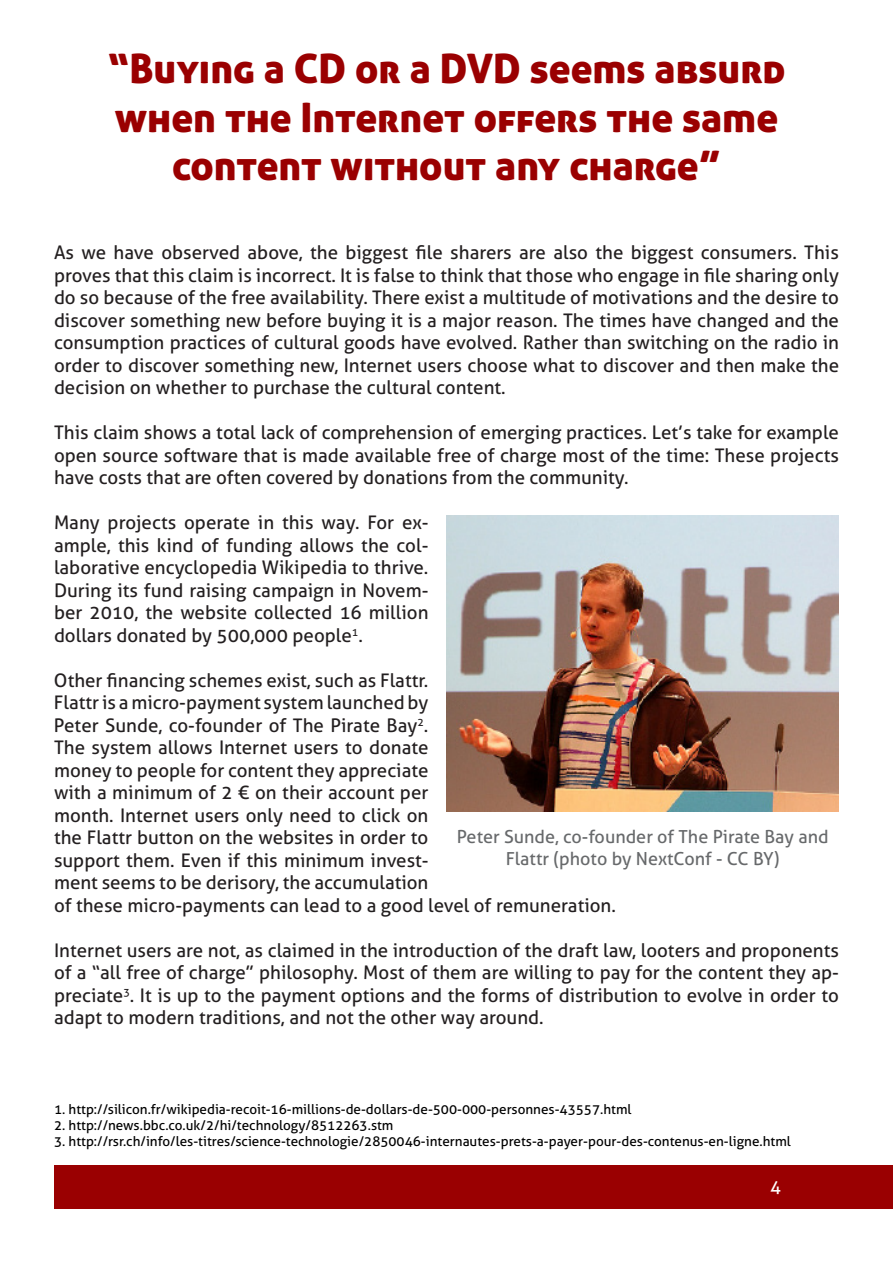
<style>
.page{position:relative;width:893px;height:1263px;background:#fff}
.page>*{position:absolute;margin:0;border:0;box-sizing:border-box;transform-origin:0 0}
.t1{font:40.5px/48.6px "Aller Display";color:#9a0001;text-align:center}
.t2{font:18.75px/22.5px "Aller";color:#231f20;text-align:justify}
.t3{font:18px/21.6px "Aller";color:#67696b;text-align:center}
.t4{font:18px "Aller";color:#fff}
.t5{font:13.5px "Aller";color:#000}
</style>
<div class="page">
<div style="left:54px;top:1165px;width:839px;height:44px;background:#9a0001"></div>
<img style="left:446px;top:515px;width:393px;height:296px">
<h1 class="t1" style="left:107px;top:44px;width:680px">“Buying a CD or a DVD seems absurd when the Internet offers the same content without any charge”</h1>
<p class="t2" style="left:54px;top:241px;width:787px">As we have observed above, the biggest file sharers are also the biggest consumers. This proves that this claim is incorrect. It is false to think that those who engage in file sharing only do so because of the free availability. There exist a multitude of motivations and the desire to discover something new before buying it is a major reason. The times have changed and the consumption practices of cultural goods have evolved. Rather than switching on the radio in order to discover something new, Internet users choose what to discover and then make the decision on whether to purchase the cultural content.</p>
<p class="t2" style="left:54px;top:421px;width:786px">This claim shows a total lack of comprehension of emerging practices. Let’s take for example open source software that is made available free of charge most of the time: These projects have costs that are often covered by donations from the community.</p>
<p class="t2" style="left:54px;top:511px;width:376px">Many projects operate in this way. For ex&shy;ample, this kind of funding allows the col&shy;laborative encyclopedia Wikipedia to thrive.<br>During its fund raising campaign in Novem&shy;ber 2010, the website collected 16 million dollars donated by 500,000 people<sup>1</sup>.</p>
<p class="t2" style="left:54px;top:669px;width:563px;text-align:left">Other financing schemes exist, such as Flattr.<br>Flattr is a micro-payment system launched by<br>Peter Sunde, co-founder of The Pirate Bay<sup>2</sup>.<br>The system allows Internet users to donate<br>money to people for content they appreciate<br>with a minimum of 2 € on their account per<br>month. Internet users only need to click on<br>the Flattr button on the websites in order to<br>support them. Even if this minimum invest-<br>ment seems to be derisory, the accumulation<br>of these micro-payments can lead to a good level of remuneration.</p>
<p class="t2" style="left:54px;top:939px;width:786px">Internet users are not, as claimed in the introduction of the draft law, looters and proponents of a “all free of charge” philosophy. Most of them are willing to pay for the content they ap&shy;preciate<sup>3</sup>. It is up to the payment options and the forms of distribution to evolve in order to adapt to modern traditions, and not the other way around.</p>
<p class="t3" style="left:457px;top:826px;width:373px">Peter Sunde, co-founder of The Pirate Bay and<br>Flattr (photo by NextConf - CC BY)</p>
<p class="t5" style="left:54px;top:1101px;width:579px">1. http://silicon.fr/wikipedia-recoit-16-millions-de-dollars-de-500-000-personnes-43557.html</p>
<p class="t5" style="left:54px;top:1117px;width:341px">2. http://news.bbc.co.uk/2/hi/technology/8512263.stm</p>
<p class="t5" style="left:54px;top:1133px;width:738px">3. http://rsr.ch/info/les-titres/science-technologie/2850046-internautes-prets-a-payer-pour-des-contenus-en-ligne.html</p>
<p class="t4" style="left:770px;top:1175px;width:12px">4</p>
</div>
